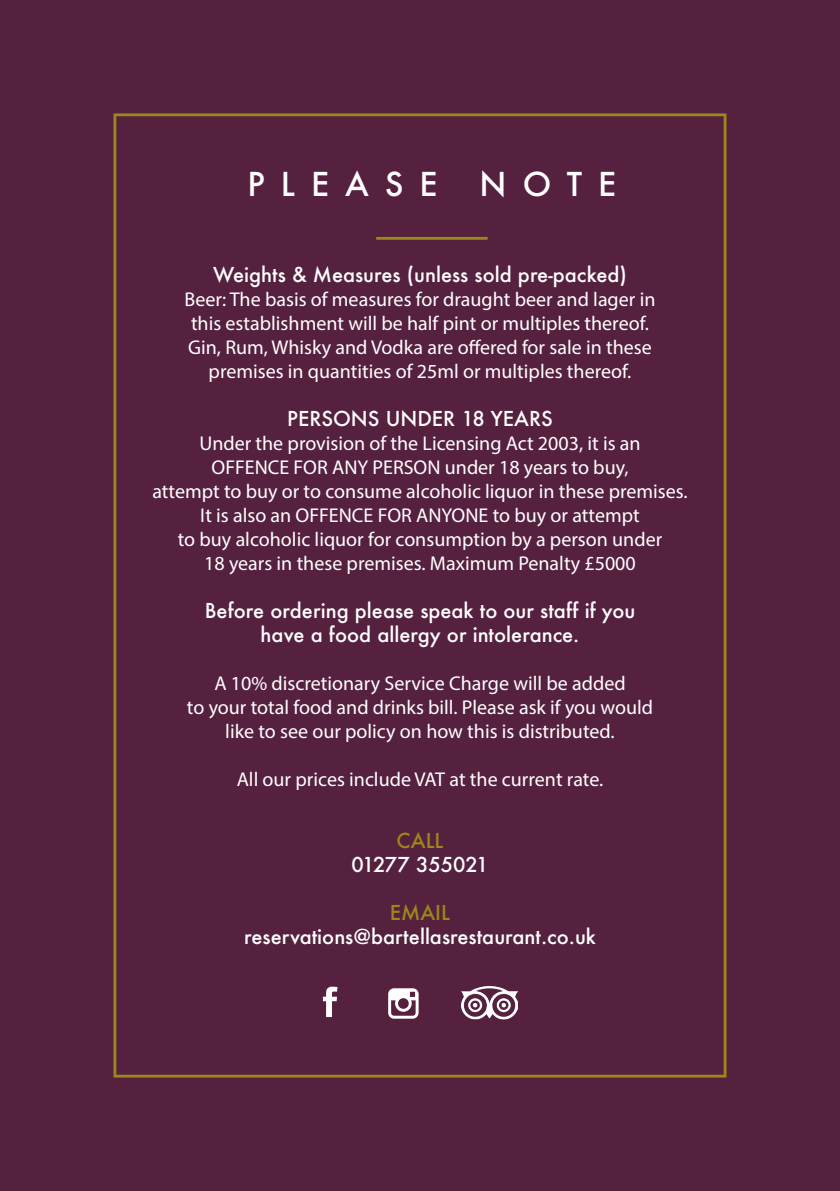
<style>
.page{position:relative;width:840px;height:1191px;background:#fff}
.page>*{position:absolute;margin:0;border:0;box-sizing:border-box;transform-origin:0 0}
.t1{font:500 32px "Futura";letter-spacing:.5em;color:#fff}
.t2{font:20px/24px "Myriad Pro";color:#fff;text-align:center}
.t3{font:500 20px/24px "Futura";color:#fff;text-align:center}
.t4{font:500 20px "Futura";color:#9b881a}
</style>
<div class="page">
<div style="left:0;top:0;width:839px;height:1191px;background:#56203f"></div>
<div style="left:113px;top:113px;width:613px;height:964px;border:3px solid #9b881a"></div>
<hr style="left:376px;top:237px;width:111px;height:3px;background:#9b881a">
<svg style="left:388px;top:988px;width:30px;height:30px"></svg>
<svg style="left:323px;top:986px;width:14px;height:31px"></svg>
<img style="left:461px;top:985px;width:55px;height:35px">
<h1 class="t1" style="left:247px;top:163px;width:191px">PLEASE</h1>
<h1 class="t1" style="left:479px;top:163px;width:138px">NOTE</h1>
<p class="t3" style="left:213px;top:262px;width:415px">Weights &amp; Measures (unless sold pre-packed)</p>
<p class="t2" style="left:184px;top:287px;width:472px">Beer: The basis of measures for draught beer and lager in this establishment will be half pint or multiples thereof.<br>Gin, Rum, Whisky and Vodka are offered for sale in these premises in quantities of 25ml or multiples thereof.</p>
<p class="t3" style="left:287px;top:406px;width:267px">PERSONS UNDER 18 YEARS</p>
<p class="t2" style="left:152px;top:431px;width:536px">Under the provision of the Licensing Act 2003, it is an<br>OFFENCE FOR ANY PERSON under 18 years to buy,<br>attempt to buy or to consume alcoholic liquor in these premises.<br>It is also an OFFENCE FOR ANYONE to buy or attempt<br>to buy alcoholic liquor for consumption by a person under<br>18 years in these premises. Maximum Penalty £5000</p>
<p class="t3" style="left:205px;top:598px;width:431px">Before ordering please speak to our staff if you have a food allergy or intolerance.</p>
<p class="t2" style="left:187px;top:671px;width:467px">A 10% discretionary Service Charge will be added<br>to your total food and drinks bill. Please ask if you would like to see our policy on how this is distributed.</p>
<p class="t2" style="left:236px;top:767px;width:368px">All our prices include VAT at the current rate.</p>
<p class="t4" style="left:396px;top:827px;width:48px">CALL</p>
<p class="t3" style="left:351px;top:852px;width:138px">01277 355021</p>
<p class="t4" style="left:389px;top:899px;width:62px">EMAIL</p>
<p class="t3" style="left:244px;top:924px;width:353px">reservations@bartellasrestaurant.co.uk</p>
</div>
